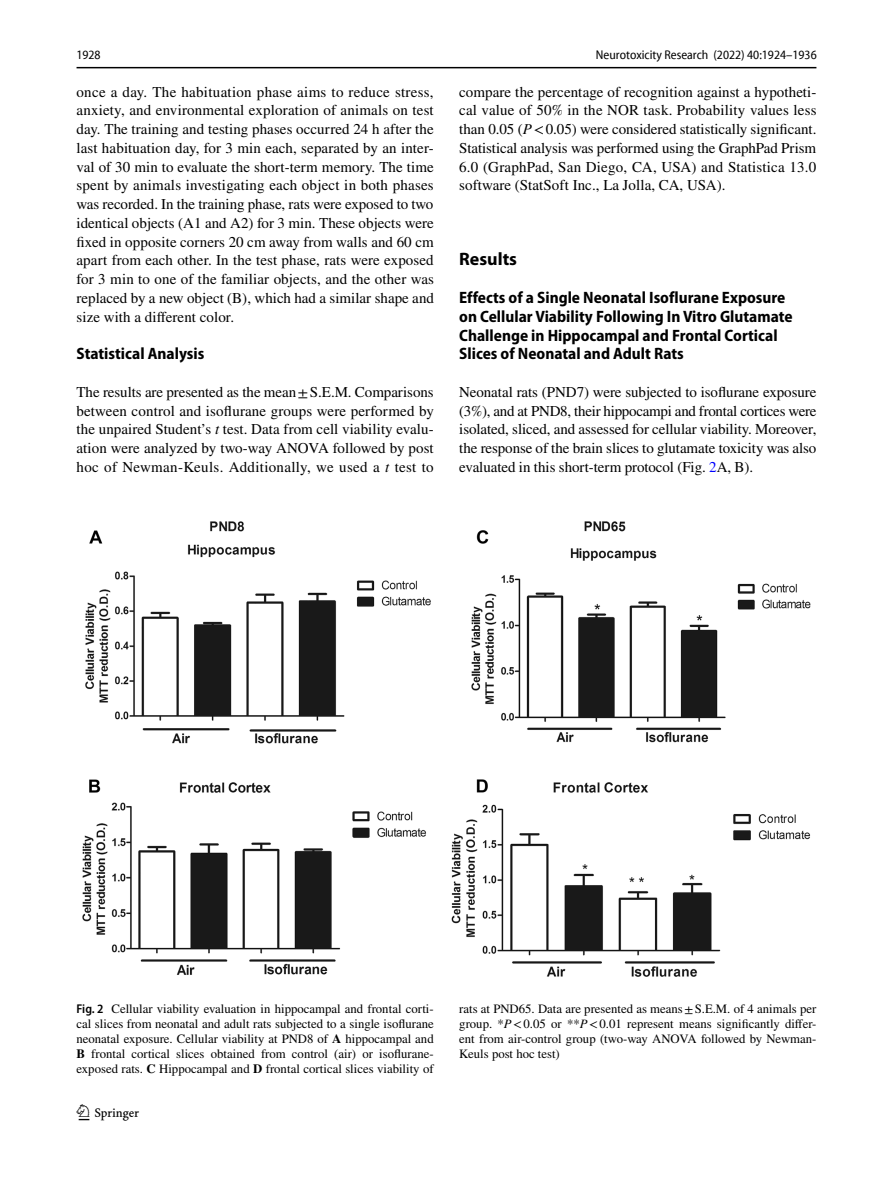
<style>
.page{position:relative;width:893px;height:1187px;background:#fff}
.page>*{position:absolute;margin:0;border:0;box-sizing:border-box;transform-origin:0 0}
.t1{font:22.5px "Springnew Regular 2";color:#000}
.t2{font:700 18px "Myriad Pro";color:#000}
.t3{font:700 semi-condensed 16.5px/18.8px "Myriad Pro";color:#000}
.t4{font:15px/18.8px "STIX";letter-spacing:.005em;color:#000;text-align:justify}
.t5{font:12.75px/15px "STIX";color:#000;text-align:justify}
.t6{font:semi-condensed 12.75px "Myriad Pro Unic";color:#000}
.s1{font-style:italic}
.s2{color:#00f}
.s3{font-family:"Myriad Pro";font-weight:600;font-stretch:semi-condensed}
.s4{font-weight:700}
</style>
<div class="page">
<hr style="left:77px;top:67px;width:739px;height:1px;background:#000">
<img style="left:82px;top:521px;width:729px;height:456px">
<p class="t6" style="left:76px;top:50px;width:26px">1928</p>
<p class="t6" style="left:596px;top:50px;width:222px">Neurotoxicity Research (2022) 40:1924–1936</p>
<p class="t4" style="left:77px;top:83px;width:359px">once a day. The habituation phase aims to reduce stress, anxiety, and environmental exploration of animals on test day. The training and testing phases occurred 24 h after the last habituation day, for 3 min each, separated by an inter&shy;val of 30 min to evaluate the short-term memory. The time spent by animals investigating each object in both phases was recorded. In the training phase, rats were exposed to two identical objects (A1 and A2) for 3 min. These objects were fixed in opposite corners 20 cm away from walls and 60 cm apart from each other. In the test phase, rats were exposed for 3 min to one of the familiar objects, and the other was replaced by a new object (B), which had a similar shape and size with a different color.</p>
<p class="t3" style="left:77px;top:344px;width:129px">Statistical Analysis</p>
<p class="t4" style="left:77px;top:383px;width:359px">The results are presented as the mean±S.E.M. Comparisons between control and isoflurane groups were performed by the unpaired Student’s <span class="s1">t</span> test. Data from cell viability evalu&shy;ation were analyzed by two-way ANOVA followed by post hoc of Newman-Keuls. Additionally, we used a <span class="s1">t</span> test to</p>
<p class="t4" style="left:459px;top:83px;width:359px">compare the percentage of recognition against a hypotheti&shy;cal value of 50% in the NOR task. Probability values less than 0.05 (<span class="s1">P</span>&lt;0.05) were considered statistically significant.<br>Statistical analysis was performed using the GraphPad Prism 6.0 (GraphPad, San Diego, CA, USA) and Statistica 13.0 software (StatSoft Inc., La Jolla, CA, USA).</p>
<p class="t2" style="left:459px;top:248px;width:59px">Results</p>
<p class="t3" style="left:459px;top:288px;width:335px">Effects of a Single Neonatal Isoflurane Exposure on Cellular Viability Following In Vitro Glutamate Challenge in Hippocampal and Frontal Cortical Slices of Neonatal and Adult Rats</p>
<p class="t4" style="left:459px;top:383px;width:359px">Neonatal rats (PND7) were subjected to isoflurane exposure (3%), and at PND8, their hippocampi and frontal cortices were isolated, sliced, and assessed for cellular viability. Moreover, the response of the brain slices to glutamate toxicity was also evaluated in this short-term protocol (Fig. <span class="s2">2</span>A, B).</p>
<p class="t5" style="left:77px;top:1002px;width:359px"><span class="s3">Fig. 2</span> Cellular viability evaluation in hippocampal and frontal corti&shy;cal slices from neonatal and adult rats subjected to a single isoflurane neonatal exposure. Cellular viability at PND8 of <span class="s4">A</span> hippocampal and <span class="s4">B</span> frontal cortical slices obtained from control (air) or isoflurane&shy;exposed rats. <span class="s4">C</span> Hippocampal and <span class="s4">D</span> frontal cortical slices viability of</p>
<p class="t5" style="left:459px;top:1002px;width:359px">rats at PND65. Data are presented as means±S.E.M. of 4 animals per group. *<span class="s1">P</span>&lt;0.05 or **<span class="s1">P</span>&lt;0.01 represent means significantly differ&shy;ent from air-control group (two-way ANOVA followed by Newman-Keuls post hoc test)</p>
<h1 class="t1" style="left:79px;top:1104px;width:62px">1 3</h1>
</div>
